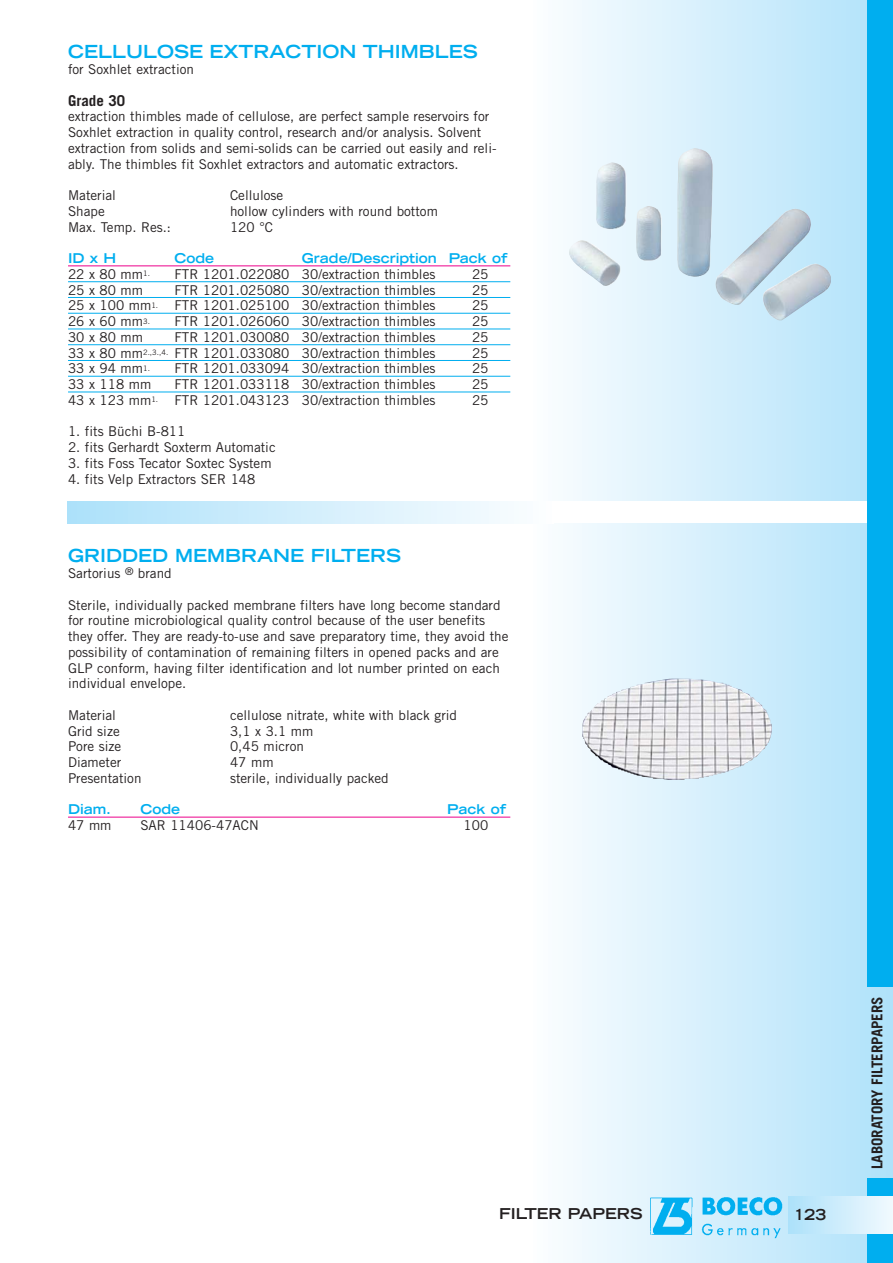
<style>
.page{position:relative;width:893px;height:1263px;background:#fff}
.page>*{position:absolute;margin:0;border:0;box-sizing:border-box;transform-origin:0 0}
.t1{font:700 expanded 18px "Trade Gothic LH";color:#00aeef}
.t2{font:700 15px "Trade Gothic";color:#231f20}
.t3{font:700 expanded 15px "Trade Gothic LH";color:#231f20}
.t4{font:13.5px/15.8px "Trade Gothic";color:#231f20}
.t5{font:700 expanded 13.5px "Trade Gothic LH";color:#00aeef}
</style>
<div class="page">
<div style="left:531px;top:0;width:361px;height:1263px;background:linear-gradient(to right,#fcfeff,#afe2fa)"></div>
<div style="left:867px;top:1178px;width:25px;height:85px;background:#00aeef"></div>
<img style="left:649px;top:1196px;width:134px;height:43px">
<div style="left:788px;top:1196px;width:104px;height:37px;background:linear-gradient(to right,#ace1fa,#f0f9fe)"></div>
<hr style="left:68px;top:817px;width:442px;height:1px;background:#ec008c">
<hr style="left:68px;top:266px;width:442px;height:1px;background:#ec008c">
<hr style="left:68px;top:281px;width:442px;height:1px;background:#00aeef">
<hr style="left:68px;top:297px;width:442px;height:1px;background:#00aeef">
<hr style="left:68px;top:313px;width:442px;height:1px;background:#00aeef">
<hr style="left:68px;top:329px;width:442px;height:1px;background:#00aeef">
<hr style="left:68px;top:344px;width:442px;height:1px;background:#00aeef">
<hr style="left:68px;top:360px;width:442px;height:1px;background:#00aeef">
<hr style="left:68px;top:376px;width:442px;height:1px;background:#00aeef">
<hr style="left:68px;top:392px;width:442px;height:1px;background:#00aeef">
<img style="left:582px;top:678px;width:190px;height:102px">
<img style="left:569px;top:148px;width:261px;height:173px">
<div style="left:554px;top:502px;width:338px;height:21px;background:#fff"></div>
<div style="left:68px;top:502px;width:486px;height:21px;background:linear-gradient(to right,#ace1fa,#fcfdff)"></div>
<div style="left:867px;top:0;width:25px;height:986px;background:#00aeef"></div>
<h1 class="t1" style="left:68px;top:45px;width:411px">CELLULOSE EXTRACTION THIMBLES</h1>
<p class="t4" style="left:68px;top:63px;width:128px">for Soxhlet extraction</p>
<p class="t2" style="left:68px;top:95px;width:59px">Grade 30</p>
<p class="t4" style="left:68px;top:110px;width:430px">extraction thimbles made of cellulose, are perfect sample reservoirs for Soxhlet extraction in quality control, research and/or analysis. Solvent extraction from solids and semi-solids can be carried out easily and reli&shy;ably. The thimbles fit Soxhlet extractors and automatic extractors.</p>
<p class="t4" style="left:68px;top:189px;width:49px">Material</p>
<p class="t4" style="left:230px;top:189px;width:55px">Cellulose</p>
<p class="t4" style="left:68px;top:204px;width:38px">Shape</p>
<p class="t4" style="left:230px;top:204px;width:209px">hollow cylinders with round bottom</p>
<p class="t4" style="left:68px;top:220px;width:105px">Max. Temp. Res.:</p>
<p class="t4" style="left:230px;top:220px;width:44px">120 °C</p>
<p class="t5" style="left:68px;top:253px;width:50px">ID x H</p>
<p class="t5" style="left:174px;top:253px;width:41px">Code</p>
<p class="t5" style="left:302px;top:253px;width:208px">Grade/Description Pack of</p>
<p class="t4" style="left:68px;top:267px;width:83px">22 x 80 mm<sup>1.</sup></p>
<p class="t4" style="left:174px;top:267px;width:263px">FTR 1201.022080 30/extraction thimbles</p>
<p class="t4" style="left:472px;top:267px;width:18px">25</p>
<p class="t4" style="left:68px;top:283px;width:77px">25 x 80 mm</p>
<p class="t4" style="left:174px;top:283px;width:263px">FTR 1201.025080 30/extraction thimbles</p>
<p class="t4" style="left:472px;top:283px;width:18px">25</p>
<p class="t4" style="left:68px;top:299px;width:369px">25 x 100 mm<sup>1.</sup> FTR 1201.025100 30/extraction thimbles</p>
<p class="t4" style="left:472px;top:299px;width:18px">25</p>
<p class="t4" style="left:68px;top:315px;width:83px">26 x 60 mm<sup>3.</sup></p>
<p class="t4" style="left:174px;top:315px;width:263px">FTR 1201.026060 30/extraction thimbles</p>
<p class="t4" style="left:472px;top:315px;width:18px">25</p>
<p class="t4" style="left:68px;top:330px;width:77px">30 x 80 mm</p>
<p class="t4" style="left:174px;top:330px;width:263px">FTR 1201.030080 30/extraction thimbles</p>
<p class="t4" style="left:472px;top:330px;width:18px">25</p>
<p class="t4" style="left:68px;top:346px;width:369px">33 x 80 mm<sup>2.,3.,4.</sup> FTR 1201.033080 30/extraction thimbles</p>
<p class="t4" style="left:472px;top:346px;width:18px">25</p>
<p class="t4" style="left:68px;top:362px;width:83px">33 x 94 mm<sup>1.</sup></p>
<p class="t4" style="left:174px;top:362px;width:263px">FTR 1201.033094 30/extraction thimbles</p>
<p class="t4" style="left:472px;top:362px;width:18px">25</p>
<p class="t4" style="left:68px;top:378px;width:85px">33 x 118 mm</p>
<p class="t4" style="left:174px;top:378px;width:263px">FTR 1201.033118 30/extraction thimbles</p>
<p class="t4" style="left:472px;top:378px;width:18px">25</p>
<p class="t4" style="left:68px;top:393px;width:369px">43 x 123 mm<sup>1.</sup> FTR 1201.043123 30/extraction thimbles</p>
<p class="t4" style="left:472px;top:393px;width:18px">25</p>
<p class="t4" style="left:68px;top:425px;width:119px">1. fits Büchi B-811</p>
<p class="t4" style="left:68px;top:441px;width:209px">2. fits Gerhardt Soxterm Automatic</p>
<p class="t4" style="left:68px;top:456px;width:205px">3. fits Foss Tecator Soxtec System</p>
<p class="t4" style="left:68px;top:472px;width:189px">4. fits Velp Extractors SER 148</p>
<h1 class="t1" style="left:68px;top:549px;width:334px">GRIDDED MEMBRANE FILTERS</h1>
<p class="t4" style="left:68px;top:567px;width:105px">Sartorius <sup>®</sup> brand</p>
<p class="t4" style="left:68px;top:598px;width:442px">Sterile, individually packed membrane filters have long become standard for routine microbiological quality control because of the user benefits they offer. They are ready-to-use and save preparatory time, they avoid the possibility of contamination of remaining filters in opened packs and are GLP conform, having filter identification and lot number printed on each individual envelope.</p>
<p class="t4" style="left:68px;top:708px;width:49px">Material</p>
<p class="t4" style="left:230px;top:708px;width:228px">cellulose nitrate, white with black grid</p>
<p class="t4" style="left:68px;top:724px;width:53px">Grid size</p>
<p class="t4" style="left:230px;top:724px;width:85px">3,1 x 3.1 mm</p>
<p class="t4" style="left:68px;top:740px;width:55px">Pore size</p>
<p class="t4" style="left:230px;top:740px;width:75px">0,45 micron</p>
<p class="t4" style="left:68px;top:756px;width:55px">Diameter</p>
<p class="t4" style="left:230px;top:756px;width:45px">47 mm</p>
<p class="t4" style="left:68px;top:771px;width:75px">Presentation</p>
<p class="t4" style="left:230px;top:771px;width:160px">sterile, individually packed</p>
<p class="t5" style="left:68px;top:804px;width:45px">Diam.</p>
<p class="t5" style="left:140px;top:804px;width:41px">Code</p>
<p class="t5" style="left:447px;top:804px;width:61px">Pack of</p>
<p class="t4" style="left:68px;top:819px;width:45px">47 mm</p>
<p class="t4" style="left:140px;top:819px;width:120px">SAR 11406-47ACN</p>
<p class="t4" style="left:463px;top:819px;width:26px">100</p>
<p class="t3" style="left:499px;top:1208px;width:145px">FILTER PAPERS</p>
<p class="t3" style="left:794px;top:1209px;width:34px">123</p>
<p class="t2" style="left:872px;top:1169px;width:174px;rotate:-90deg">LABORATORY FILTERPAPERS</p>
</div>
